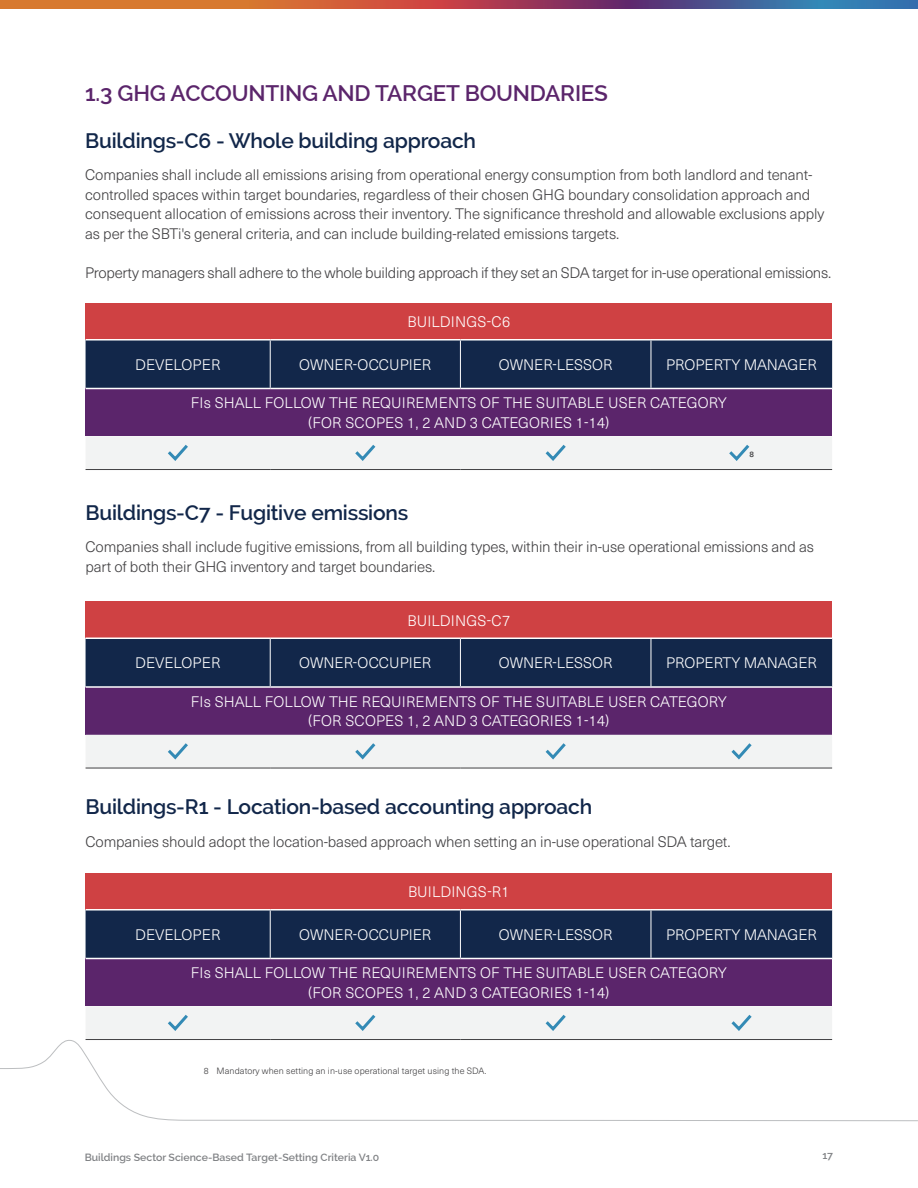
<style>
.page{position:relative;width:918px;height:1188px;background:#fff}
.page>*{position:absolute;margin:0;border:0;box-sizing:border-box;transform-origin:0 0}
.t1{font:600 22.5px "Raleway";letter-spacing:-.01em;color:#5b256b}
.t2{font:600 21px "Raleway";letter-spacing:-.01em;color:#12274a}
.Bullet{font:300 15px/19.5px "Neue Haas Unica";letter-spacing:-.01em;color:#414042}
.Body{font:300 15px "Neue Haas Unica";color:#fff}
.t3{font:600 10.5px "Raleway";color:#808285}
.Footnote{font:300 9px "Neue Haas Unica";letter-spacing:.01em;color:#414042}
.Body-2{font:500 7.8px "Neue Haas Unica";color:#414042}
</style>
<div class="page">
<svg style="left:1px;top:0;width:917px;height:9px;background:#995e5c"></svg>
<svg style="left:0;top:1039px;width:918px;height:83px"></svg>
<div style="left:86px;top:303px;width:746px;height:37px;background:#cf4143"></div>
<div style="left:86px;top:341px;width:746px;height:47px;background:#12274a"></div>
<div style="left:86px;top:388px;width:746px;height:48px;background:#5b256b"></div>
<hr style="left:460px;top:341px;width:1px;height:47px;background:#fff">
<hr style="left:651px;top:341px;width:1px;height:47px;background:#fff">
<hr style="left:270px;top:341px;width:1px;height:47px;background:#fff">
<hr style="left:86px;top:388px;width:184px;height:1px;background:#fff">
<hr style="left:270px;top:388px;width:190px;height:1px;background:#fff">
<hr style="left:460px;top:388px;width:191px;height:1px;background:#fff">
<hr style="left:651px;top:388px;width:181px;height:1px;background:#fff">
<hr style="left:86px;top:339px;width:184px;height:2px;background:#fff">
<hr style="left:270px;top:339px;width:190px;height:2px;background:#fff">
<hr style="left:460px;top:339px;width:191px;height:2px;background:#fff">
<hr style="left:651px;top:339px;width:181px;height:2px;background:#fff">
<div style="left:86px;top:437px;width:746px;height:33px;background:#f2f3f3"></div>
<div style="left:86px;top:602px;width:746px;height:36px;background:#cf4143"></div>
<div style="left:86px;top:639px;width:746px;height:47px;background:#12274a"></div>
<div style="left:86px;top:687px;width:746px;height:48px;background:#5b256b"></div>
<hr style="left:460px;top:639px;width:1px;height:47px;background:#fff">
<hr style="left:86px;top:768px;width:184px;height:1px;background:#414042">
<hr style="left:270px;top:768px;width:190px;height:1px;background:#414042">
<hr style="left:460px;top:768px;width:191px;height:1px;background:#414042">
<hr style="left:651px;top:768px;width:181px;height:1px;background:#414042">
<hr style="left:651px;top:639px;width:1px;height:47px;background:#fff">
<hr style="left:270px;top:639px;width:1px;height:47px;background:#fff">
<hr style="left:86px;top:686px;width:184px;height:2px;background:#fff">
<hr style="left:270px;top:686px;width:190px;height:2px;background:#fff">
<hr style="left:460px;top:686px;width:191px;height:2px;background:#fff">
<hr style="left:651px;top:686px;width:181px;height:2px;background:#fff">
<div style="left:86px;top:735px;width:746px;height:33px;background:#f2f3f3"></div>
<div style="left:86px;top:873px;width:746px;height:37px;background:#cf4143"></div>
<div style="left:86px;top:911px;width:746px;height:47px;background:#12274a"></div>
<div style="left:86px;top:958px;width:746px;height:48px;background:#5b256b"></div>
<hr style="left:460px;top:911px;width:1px;height:47px;background:#fff">
<hr style="left:651px;top:911px;width:1px;height:47px;background:#fff">
<hr style="left:270px;top:911px;width:1px;height:47px;background:#fff">
<hr style="left:86px;top:958px;width:184px;height:1px;background:#fff">
<hr style="left:270px;top:958px;width:190px;height:1px;background:#fff">
<hr style="left:460px;top:958px;width:191px;height:1px;background:#fff">
<hr style="left:651px;top:958px;width:181px;height:1px;background:#fff">
<hr style="left:86px;top:909px;width:184px;height:2px;background:#fff">
<hr style="left:270px;top:909px;width:190px;height:2px;background:#fff">
<hr style="left:460px;top:909px;width:191px;height:2px;background:#fff">
<hr style="left:651px;top:909px;width:181px;height:2px;background:#fff">
<div style="left:86px;top:1007px;width:746px;height:33px;background:#f2f3f3"></div>
<h2 class="t1" style="left:85px;top:80px;width:524px">1.3 GHG ACCOUNTING AND TARGET BOUNDARIES</h2>
<h3 class="t2" style="left:85px;top:128px;width:392px">Buildings-C6 - Whole building approach</h3>
<p class="Bullet" style="left:85px;top:164px;width:741px">Companies shall include all emissions arising from operational energy consumption from both landlord and tenant&shy;controlled spaces within target boundaries, regardless of their chosen GHG boundary consolidation approach and consequent allocation of emissions across their inventory. The significance threshold and allowable exclusions apply as per the SBTi's general criteria, and can include building-related emissions targets.</p>
<p class="Bullet" style="left:85px;top:262px;width:748px">Property managers shall adhere to the whole building approach if they set an SDA target for in-use operational emissions.</p>
<p class="Body" style="left:408px;top:311px;width:104px">BUILDINGS-C6</p>
<p class="Body" style="left:135px;top:354px;width:87px">DEVELOPER</p>
<p class="Body" style="left:299px;top:354px;width:134px">OWNER-OCCUPIER</p>
<p class="Body" style="left:499px;top:354px;width:115px">OWNER-LESSOR</p>
<p class="Body" style="left:666px;top:354px;width:152px">PROPERTY MANAGER</p>
<p class="Body" style="left:191px;top:392px;width:537px">FIs SHALL FOLLOW THE REQUIREMENTS OF THE SUITABLE USER CATEGORY</p>
<p class="Body" style="left:308px;top:412px;width:303px">(FOR SCOPES 1, 2 AND 3 CATEGORIES 1-14)</p>
<p class="Body-2" style="left:749px;top:448px;width:6px">8</p>
<h3 class="t2" style="left:85px;top:501px;width:324px">Buildings-C7 - Fugitive emissions</h3>
<p class="Bullet" style="left:85px;top:537px;width:730px">Companies shall include fugitive emissions, from all building types, within their in-use operational emissions and as part of both their GHG inventory and target boundaries.</p>
<p class="Body" style="left:408px;top:609px;width:104px">BUILDINGS-C7</p>
<p class="Body" style="left:135px;top:652px;width:87px">DEVELOPER</p>
<p class="Body" style="left:299px;top:652px;width:134px">OWNER-OCCUPIER</p>
<p class="Body" style="left:499px;top:652px;width:115px">OWNER-LESSOR</p>
<p class="Body" style="left:666px;top:652px;width:152px">PROPERTY MANAGER</p>
<p class="Body" style="left:191px;top:691px;width:537px">FIs SHALL FOLLOW THE REQUIREMENTS OF THE SUITABLE USER CATEGORY</p>
<p class="Body" style="left:308px;top:710px;width:303px">(FOR SCOPES 1, 2 AND 3 CATEGORIES 1-14)</p>
<h3 class="t2" style="left:85px;top:795px;width:508px">Buildings-R1 - Location-based accounting approach</h3>
<p class="Bullet" style="left:85px;top:831px;width:647px">Companies should adopt the location-based approach when setting an in-use operational SDA target.</p>
<p class="Body" style="left:408px;top:881px;width:103px">BUILDINGS-R1</p>
<p class="Body" style="left:135px;top:924px;width:87px">DEVELOPER</p>
<p class="Body" style="left:299px;top:924px;width:134px">OWNER-OCCUPIER</p>
<p class="Body" style="left:499px;top:924px;width:115px">OWNER-LESSOR</p>
<p class="Body" style="left:666px;top:924px;width:152px">PROPERTY MANAGER</p>
<p class="Body" style="left:191px;top:962px;width:537px">FIs SHALL FOLLOW THE REQUIREMENTS OF THE SUITABLE USER CATEGORY</p>
<p class="Body" style="left:308px;top:982px;width:303px">(FOR SCOPES 1, 2 AND 3 CATEGORIES 1-14)</p>
<p class="Footnote" style="left:204px;top:1064px;width:284px">8 Mandatory when setting an in-use operational target using the SDA.</p>
<p class="t3" style="left:85px;top:1151px;width:296px">Buildings Sector Science-Based Target-Setting Criteria V1.0</p>
<p class="t3" style="left:822px;top:1150px;width:12px">17</p>
</div>
